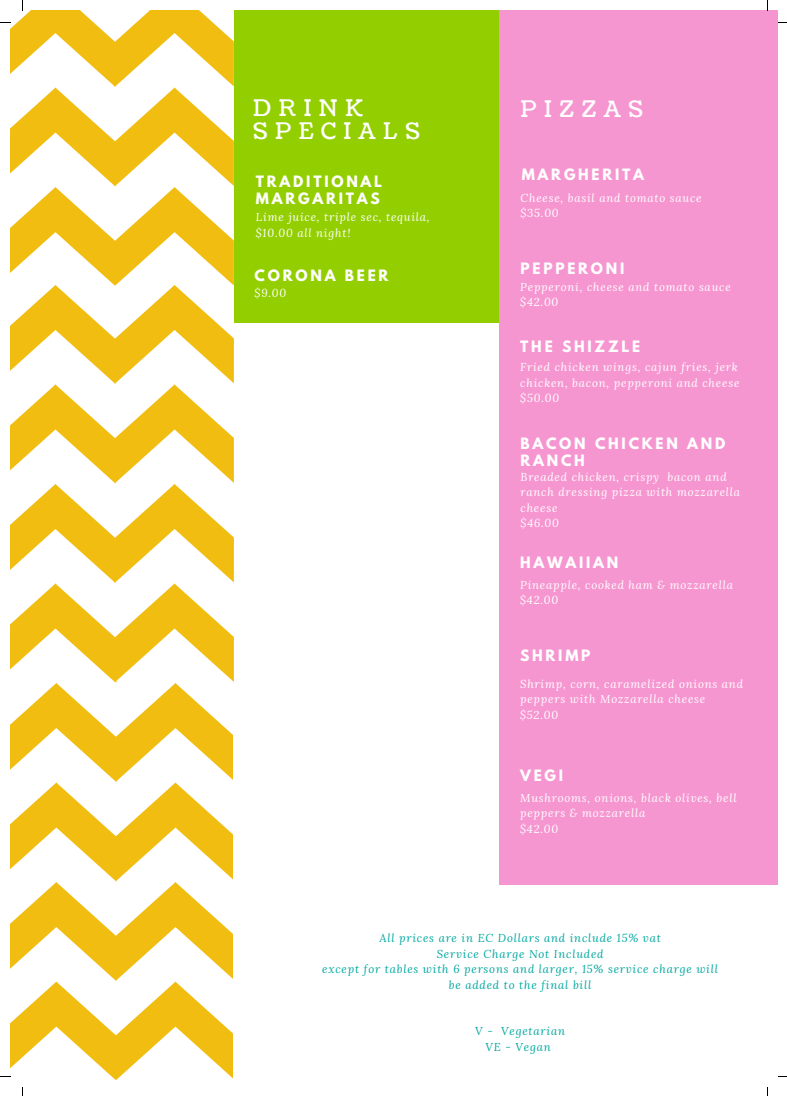
<style>
.page{position:relative;width:787px;height:1096px;background:#fff}
.page>*{position:absolute;margin:0;border:0;box-sizing:border-box;transform-origin:0 0}
.t1{font:22.75px/22.9px "Coustard";letter-spacing:.33em;color:#fff}
.t2{font:700 13.88px/16.4px "League Spartan";letter-spacing:.2em;color:#fff}
.t3{font:italic 11.38px/15.5px "Lora";letter-spacing:.07em;color:#fff}
.t4{font:italic 11.38px/15.5px "Lora";letter-spacing:.07em;color:#01a8a0;text-align:center}
</style>
<div class="page">
<div style="left:499px;top:10px;width:279px;height:874px;background:#f696d1"></div>
<div style="left:235px;top:10px;width:263px;height:313px;background:#93cf00"></div>
<svg style="left:0;top:0;width:234px;height:1079px"></svg>
<h1 class="t1" style="left:253px;top:97px;width:168px">DRINK<br>SPECIALS</h1>
<p class="t2" style="left:256px;top:175px;width:128px">TRADITIONAL<br>MARGARITAS</p>
<p class="t3" style="left:256px;top:209px;width:175px">Lime juice, triple sec, tequila, $10.00 all night!</p>
<p class="t2" style="left:255px;top:269px;width:135px">CORONA BEER</p>
<p class="t3" style="left:255px;top:285px;width:33px">$9.00</p>
<h1 class="t1" style="left:520px;top:98px;width:124px">PIZZAS</h1>
<p class="t2" style="left:522px;top:168px;width:124px">MARGHERITA</p>
<p class="t3" style="left:520px;top:190px;width:183px">Cheese, basil and tomato sauce $35.00</p>
<p class="t2" style="left:520px;top:261px;width:105px">PEPPERONI</p>
<p class="t3" style="left:520px;top:278px;width:212px">Pepperoni, cheese and tomato sauce $42.00</p>
<p class="t2" style="left:520px;top:340px;width:121px">THE SHIZZLE</p>
<p class="t3" style="left:520px;top:359px;width:221px">Fried chicken wings, cajun fries, jerk chicken, bacon, pepperoni and cheese $50.00</p>
<p class="t2" style="left:520px;top:437px;width:206px">BACON CHICKEN AND<br>RANCH</p>
<p class="t3" style="left:520px;top:468px;width:221px">Breaded chicken, crispy bacon and ranch dressing pizza with mozzarella cheese<br>$46.00</p>
<p class="t2" style="left:520px;top:556px;width:100px">HAWAIIAN</p>
<p class="t3" style="left:520px;top:577px;width:214px">Pineapple, cooked ham &amp; mozzarella $42.00</p>
<p class="t2" style="left:520px;top:648px;width:72px">SHRIMP</p>
<p class="t3" style="left:520px;top:675px;width:224px">Shrimp, corn, caramelized onions and peppers with Mozzarella cheese $52.00</p>
<p class="t2" style="left:520px;top:769px;width:45px">VEGI</p>
<p class="t3" style="left:520px;top:789px;width:218px">Mushrooms, onions, black olives, bell peppers &amp; mozzarella<br>$42.00</p>
<p class="t4" style="left:322px;top:930px;width:397px">All prices are in EC Dollars and include 15% vat<br>Service Charge Not Included<br>except for tables with 6 persons and larger, 15% service charge will be added to the final bill</p>
<p class="t4" style="left:475px;top:1023px;width:91px">V - Vegetarian<br>VE - Vegan</p>
</div>
